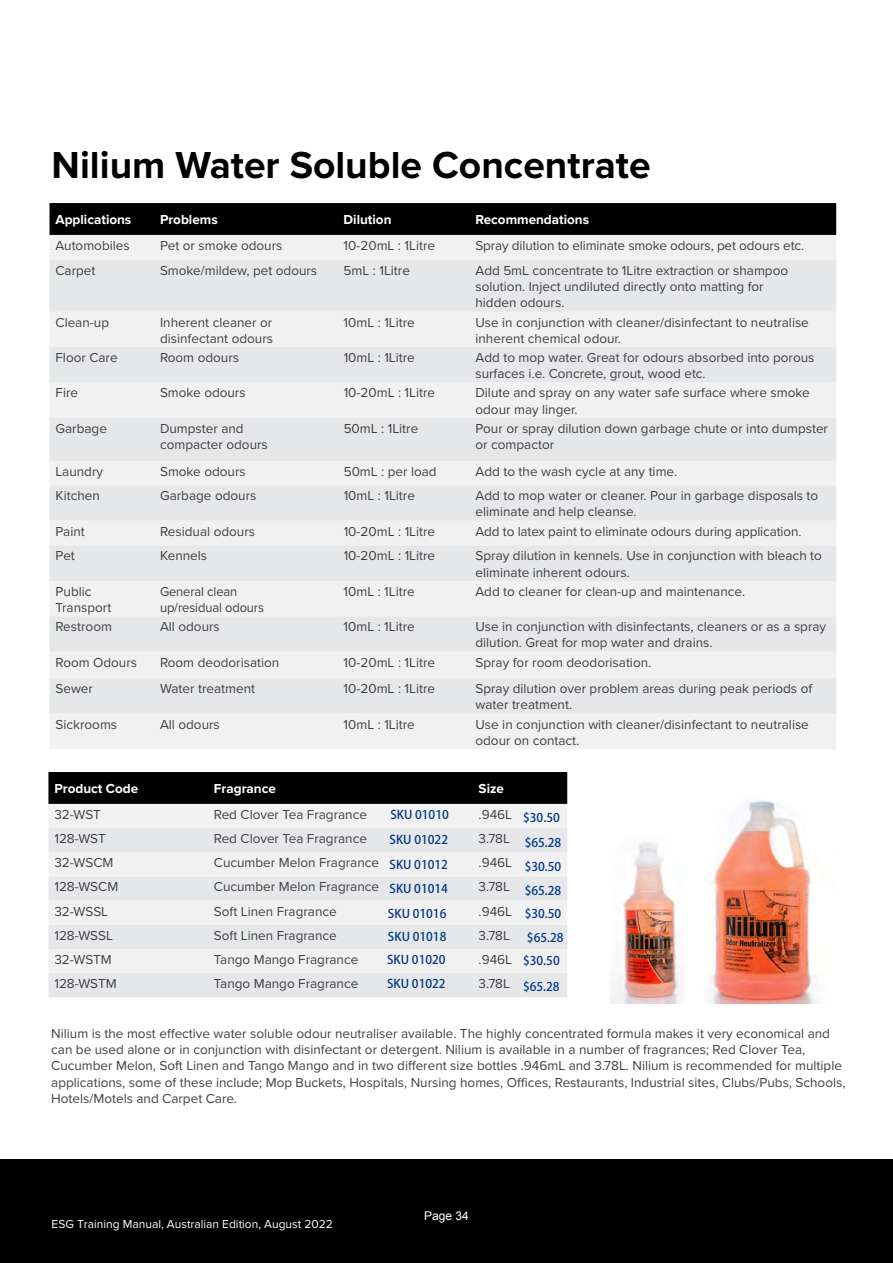
<style>
.page{position:relative;width:893px;height:1263px;background:#fff}
.page>*{position:absolute;margin:0;border:0;box-sizing:border-box;transform-origin:0 0}
.t1{font:700 39px "Proxima Nova";color:#000}
.t2{font:13.5px/16.2px "Proxima Nova";color:#414042}
.t3{font:700 13.5px "Proxima Nova";color:#fff}
.t4{font:13.5px/16.2px "Proxima Nova";color:#414042;scale:.96 1}
.t5{font:700 12px/24.2px "Adobe Fan Heiti Std";color:#033889}
.t6{font:12px "Proxima Nova";color:#fff}
.t7{font:12px "Arial";color:#fff}
</style>
<div class="page">
<div style="left:0;top:1159px;width:893px;height:104px;background:#000"></div>
<img style="left:709px;top:800px;width:108px;height:204px">
<img style="left:611px;top:842px;width:72px;height:161px">
<div style="left:50px;top:203px;width:786px;height:32px;background:#000"></div>
<div style="left:50px;top:235px;width:786px;height:514px;background:#f1f1f2"></div>
<svg style="left:50px;top:260px;width:786px;height:454px;fill:#e6e7e8"></svg>
<div style="left:48px;top:772px;width:519px;height:32px;background:#000"></div>
<div style="left:49px;top:804px;width:518px;height:24px;background:#f1f1f2"></div>
<svg style="left:48px;top:828px;width:519px;height:169px;fill:#e6e7e8"></svg>
<h1 class="t1" style="left:52px;top:142px;width:601px">Nilium Water Soluble Concentrate</h1>
<p class="t3" style="left:56px;top:212px;width:77px">Applications</p>
<p class="t3" style="left:160px;top:212px;width:59px">Problems</p>
<p class="t3" style="left:344px;top:212px;width:49px">Dilution</p>
<p class="t3" style="left:475px;top:212px;width:115px">Recommendations</p>
<p class="t2" style="left:56px;top:238px;width:76px">Automobiles</p>
<p class="t2" style="left:160px;top:238px;width:124px">Pet or smoke odours</p>
<p class="t2" style="left:344px;top:238px;width:93px">10-20mL : 1Litre</p>
<p class="t2" style="left:475px;top:238px;width:330px">Spray dilution to eliminate smoke odours, pet odours etc.</p>
<p class="t2" style="left:56px;top:263px;width:42px">Carpet</p>
<p class="t2" style="left:160px;top:263px;width:159px">Smoke/mildew, pet odours</p>
<p class="t2" style="left:344px;top:263px;width:68px">5mL : 1Litre</p>
<p class="t2" style="left:475px;top:263px;width:314px">Add 5mL concentrate to 1Litre extraction or shampoo solution. Inject undiluted directly onto matting for hidden odours.</p>
<p class="t2" style="left:56px;top:314px;width:55px">Clean-up</p>
<p class="t2" style="left:160px;top:314px;width:115px">Inherent cleaner or disinfectant odours</p>
<p class="t2" style="left:344px;top:314px;width:73px">10mL : 1Litre</p>
<p class="t2" style="left:475px;top:314px;width:335px">Use in conjunction with cleaner/disinfectant to neutralise inherent chemical odour.</p>
<p class="t2" style="left:56px;top:350px;width:64px">Floor Care</p>
<p class="t2" style="left:160px;top:350px;width:81px">Room odours</p>
<p class="t2" style="left:344px;top:350px;width:73px">10mL : 1Litre</p>
<p class="t2" style="left:475px;top:350px;width:340px">Add to mop water. Great for odours absorbed into porous surfaces i.e. Concrete, grout, wood etc.</p>
<p class="t2" style="left:56px;top:385px;width:24px">Fire</p>
<p class="t2" style="left:160px;top:385px;width:87px">Smoke odours</p>
<p class="t2" style="left:344px;top:385px;width:93px">10-20mL : 1Litre</p>
<p class="t2" style="left:475px;top:385px;width:336px">Dilute and spray on any water safe surface where smoke odour may linger.</p>
<p class="t2" style="left:56px;top:420px;width:53px">Garbage</p>
<p class="t2" style="left:160px;top:420px;width:109px">Dumpster and compacter odours</p>
<p class="t2" style="left:344px;top:420px;width:76px">50mL : 1Litre</p>
<p class="t2" style="left:475px;top:420px;width:354px">Pour or spray dilution down garbage chute or into dumpster or compactor</p>
<p class="t2" style="left:56px;top:463px;width:49px">Laundry</p>
<p class="t2" style="left:160px;top:463px;width:87px">Smoke odours</p>
<p class="t2" style="left:344px;top:463px;width:95px">50mL : per load</p>
<p class="t2" style="left:475px;top:463px;width:203px">Add to the wash cycle at any time.</p>
<p class="t2" style="left:56px;top:488px;width:46px">Kitchen</p>
<p class="t2" style="left:160px;top:488px;width:98px">Garbage odours</p>
<p class="t2" style="left:344px;top:488px;width:73px">10mL : 1Litre</p>
<p class="t2" style="left:476px;top:488px;width:344px">Add to mop water or cleaner. Pour in garbage disposals to eliminate and help cleanse.</p>
<p class="t2" style="left:56px;top:523px;width:31px">Paint</p>
<p class="t2" style="left:160px;top:523px;width:96px">Residual odours</p>
<p class="t2" style="left:344px;top:523px;width:93px">10-20mL : 1Litre</p>
<p class="t2" style="left:476px;top:523px;width:327px">Add to latex paint to eliminate odours during application.</p>
<p class="t2" style="left:56px;top:548px;width:21px">Pet</p>
<p class="t2" style="left:160px;top:548px;width:49px">Kennels</p>
<p class="t2" style="left:344px;top:548px;width:93px">10-20mL : 1Litre</p>
<p class="t2" style="left:476px;top:548px;width:348px">Spray dilution in kennels. Use in conjunction with bleach to eliminate inherent odours.</p>
<p class="t2" style="left:56px;top:583px;width:57px">Public<br>Transport</p>
<p class="t4" style="left:160px;top:583px;width:110px">General clean up/residual odours</p>
<p class="t2" style="left:344px;top:583px;width:73px">10mL : 1Litre</p>
<p class="t2" style="left:475px;top:583px;width:271px">Add to cleaner for clean-up and maintenance.</p>
<p class="t2" style="left:56px;top:619px;width:58px">Restroom</p>
<p class="t2" style="left:160px;top:619px;width:61px">All odours</p>
<p class="t2" style="left:344px;top:619px;width:73px">10mL : 1Litre</p>
<p class="t2" style="left:475px;top:619px;width:352px">Use in conjunction with disinfectants, cleaners or as a spray dilution. Great for mop water and drains.</p>
<p class="t2" style="left:56px;top:654px;width:83px">Room Odours</p>
<p class="t2" style="left:160px;top:654px;width:121px">Room deodorisation</p>
<p class="t2" style="left:344px;top:654px;width:93px">10-20mL : 1Litre</p>
<p class="t2" style="left:475px;top:654px;width:177px">Spray for room deodorisation.</p>
<p class="t2" style="left:56px;top:681px;width:39px">Sewer</p>
<p class="t2" style="left:160px;top:681px;width:97px">Water treatment</p>
<p class="t2" style="left:344px;top:681px;width:93px">10-20mL : 1Litre</p>
<p class="t2" style="left:475px;top:681px;width:338px">Spray dilution over problem areas during peak periods of water treatment.</p>
<p class="t2" style="left:56px;top:716px;width:63px">Sickrooms</p>
<p class="t2" style="left:160px;top:716px;width:61px">All odours</p>
<p class="t2" style="left:344px;top:716px;width:73px">10mL : 1Litre</p>
<p class="t2" style="left:475px;top:716px;width:335px">Use in conjunction with cleaner/disinfectant to neutralise odour on contact.</p>
<p class="t3" style="left:54px;top:781px;width:85px">Product Code</p>
<p class="t3" style="left:214px;top:781px;width:64px">Fragrance</p>
<p class="t3" style="left:479px;top:781px;width:27px">Size</p>
<p class="t2" style="left:54px;top:806px;width:48px">32-WST</p>
<p class="t2" style="left:214px;top:806px;width:155px">Red Clover Tea Fragrance</p>
<p class="t2" style="left:479px;top:806px;width:35px">.946L</p>
<p class="t2" style="left:54px;top:831px;width:53px">128-WST</p>
<p class="t2" style="left:214px;top:831px;width:155px">Red Clover Tea Fragrance</p>
<p class="t2" style="left:479px;top:831px;width:33px">3.78L</p>
<p class="t2" style="left:54px;top:855px;width:60px">32-WSCM</p>
<p class="t2" style="left:214px;top:855px;width:167px">Cucumber Melon Fragrance</p>
<p class="t2" style="left:479px;top:855px;width:35px">.946L</p>
<p class="t2" style="left:54px;top:879px;width:65px">128-WSCM</p>
<p class="t2" style="left:214px;top:879px;width:167px">Cucumber Melon Fragrance</p>
<p class="t2" style="left:479px;top:879px;width:33px">3.78L</p>
<p class="t2" style="left:54px;top:903px;width:55px">32-WSSL</p>
<p class="t2" style="left:214px;top:903px;width:124px">Soft Linen Fragrance</p>
<p class="t2" style="left:479px;top:903px;width:35px">.946L</p>
<p class="t2" style="left:54px;top:927px;width:60px">128-WSSL</p>
<p class="t2" style="left:214px;top:927px;width:124px">Soft Linen Fragrance</p>
<p class="t2" style="left:479px;top:927px;width:33px">3.78L</p>
<p class="t2" style="left:54px;top:951px;width:59px">32-WSTM</p>
<p class="t2" style="left:214px;top:951px;width:146px">Tango Mango Fragrance</p>
<p class="t2" style="left:479px;top:951px;width:35px">.946L</p>
<p class="t2" style="left:54px;top:976px;width:64px">128-WSTM</p>
<p class="t2" style="left:214px;top:976px;width:146px">Tango Mango Fragrance</p>
<p class="t2" style="left:479px;top:976px;width:33px">3.78L</p>
<p class="t5" style="left:387px;top:803px;width:63px">SKU 01010<br>SKU 01022<br>SKU 01012<br>SKU 01014<br>SKU 01016<br>SKU 01018<br>SKU 01020</p>
<p class="t5" style="left:523px;top:805px;width:42px;text-align:center">$30.50 $65.28 $30.50 $65.28 $30.50 $65.28 $30.50</p>
<p class="t5" style="left:387px;top:972px;width:60px">SKU 01022</p>
<p class="t5" style="left:523px;top:975px;width:38px">$65.28</p>
<p class="t2" style="left:51px;top:1026px;width:796px">Nilium is the most effective water soluble odour neutraliser available. The highly concentrated formula makes it very economical and can be used alone or in conjunction with disinfectant or detergent. Nilium is available in a number of fragrances; Red Clover Tea, Cucumber Melon, Soft Linen and Tango Mango and in two different size bottles .946mL and 3.78L. Nilium is recommended for multiple applications, some of these include; Mop Buckets, Hospitals, Nursing homes, Offices, Restaurants, Industrial sites, Clubs/Pubs, Schools, Hotels/Motels and Carpet Care.</p>
<p class="t6" style="left:52px;top:1216px;width:283px">ESG Training Manual, Australian Edition, August 2022</p>
<p class="t7" style="left:424px;top:1207px;width:46px">Page 34</p>
</div>
